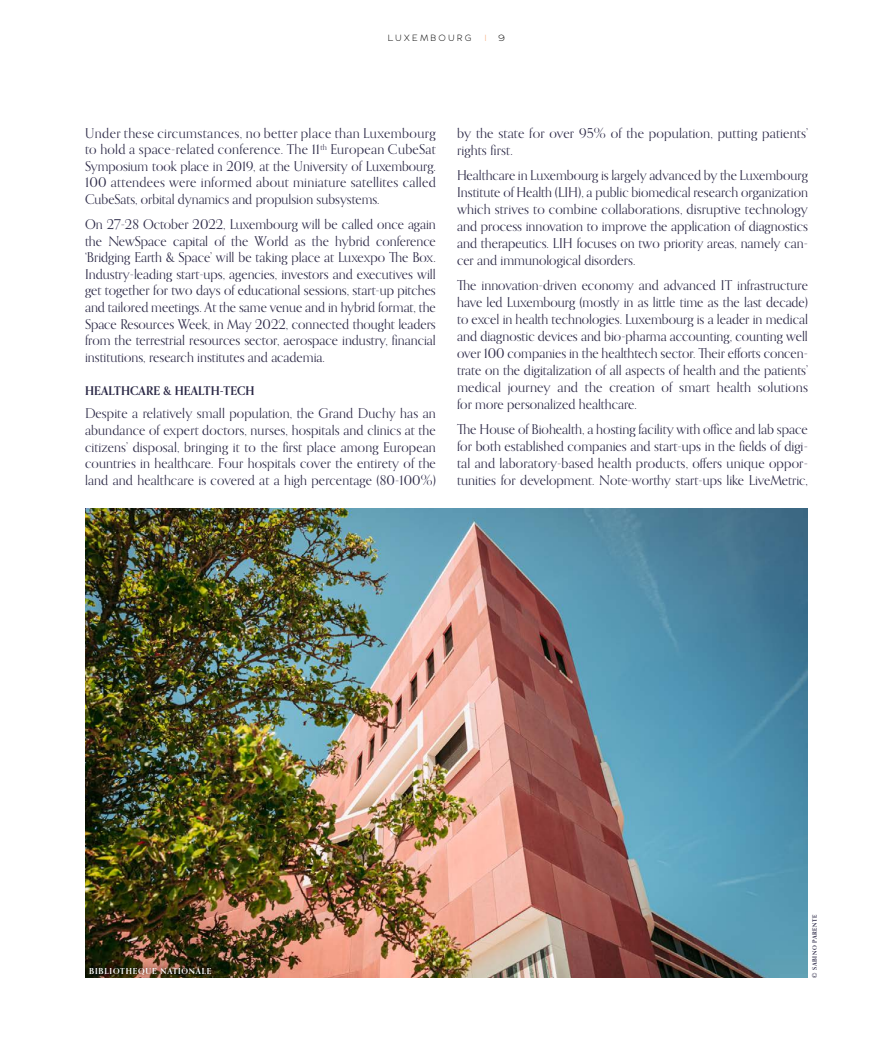
<style>
.page{position:relative;width:893px;height:1063px;background:#fff}
.page>*{position:absolute;margin:0;border:0;box-sizing:border-box;transform-origin:0 0}
.t1{font:13.5px/16.6px "Orpheus Pro";color:#2b2846;text-align:justify}
.t2{font:700 12px "Orpheus Pro";letter-spacing:.01em;color:#2b2846}
.t3{font:300 9px "Adrianna";letter-spacing:.29em;color:#000}
.t4{font:300 9px "Adrianna Extended";color:#f6a773}
.t5{font:300 9px "Adrianna Extended";color:#000}
.t6{font:700 8.25px "Orpheus Pro";letter-spacing:.1em;color:#fff}
.t7{font:700 6px "Orpheus Pro";letter-spacing:.1em;color:#2b2846}
</style>
<div class="page">
<img style="left:85px;top:508px;width:723px;height:470px">
<div style="left:85px;top:963px;width:130px;height:15px;background:#000;opacity:.81"></div>
<p class="t3" style="left:388px;top:33px;width:85px">LUXEMBOURG</p>
<p class="t4" style="left:484px;top:33px;width:4px">|</p>
<p class="t5" style="left:499px;top:33px;width:8px">9</p>
<p class="t1" style="left:85px;top:124px;width:352px">Under these circumstances, no better place than Luxembourg to hold a space-related conference. The 11<sup>th</sup> European CubeSat Symposium took place in 2019, at the University of Luxembourg.<br>100 attendees were informed about miniature satellites called CubeSats, orbital dynamics and propulsion subsystems.</p>
<p class="t1" style="left:85px;top:216px;width:352px">On 27-28 October 2022, Luxembourg will be called once again the NewSpace capital of the World as the hybrid conference ‘Bridging Earth &amp; Space’ will be taking place at Luxexpo The Box.<br>Industry-leading start-ups, agencies, investors and executives will get together for two days of educational sessions, start-up pitches and tailored meetings. At the same venue and in hybrid format, the Space Resources Week, in May 2022, connected thought leaders from the terrestrial resources sector, aerospace industry, financial institutions, research institutes and academia.</p>
<p class="t2" style="left:85px;top:384px;width:171px">HEALTHCARE &amp; HEALTH-TECH</p>
<p class="t1" style="left:85px;top:405px;width:352px">Despite a relatively small population, the Grand Duchy has an abundance of expert doctors, nurses, hospitals and clinics at the citizens’ disposal, bringing it to the first place among European countries in healthcare. Four hospitals cover the entirety of the land and healthcare is covered at a high percentage (80-100%)</p>
<p class="t1" style="left:457px;top:124px;width:352px">by the state for over 95% of the population, putting patients’ rights first.</p>
<p class="t1" style="left:457px;top:166px;width:352px">Healthcare in Luxembourg is largely advanced by the Luxembourg Institute of Health (LIH), a public biomedical research organization which strives to combine collaborations, disruptive technology and process innovation to improve the application of diagnostics and therapeutics. LIH focuses on two priority areas, namely can&shy;cer and immunological disorders.</p>
<p class="t1" style="left:457px;top:276px;width:352px">The innovation-driven economy and advanced IT infrastructure have led Luxembourg (mostly in as little time as the last decade) to excel in health technologies. Luxembourg is a leader in medical and diagnostic devices and bio-pharma accounting, counting well over 100 companies in the healthtech sector. Their efforts concen&shy;trate on the digitalization of all aspects of health and the patients’ medical journey and the creation of smart health solutions for more personalized healthcare.</p>
<p class="t1" style="left:457px;top:420px;width:352px">The House of Biohealth, a hosting facility with office and lab space for both established companies and start-ups in the fields of digi&shy;tal and laboratory-based health products, offers unique oppor&shy;tunities for development. Note-worthy start-ups like LiveMetric,</p>
<p class="t6" style="left:89px;top:965px;width:124px">BIBLIOTHEQUE NATIONALE</p>
<p class="t7" style="left:811px;top:978px;width:65px;rotate:-90deg">© SABINO PARENTE</p>
</div>
